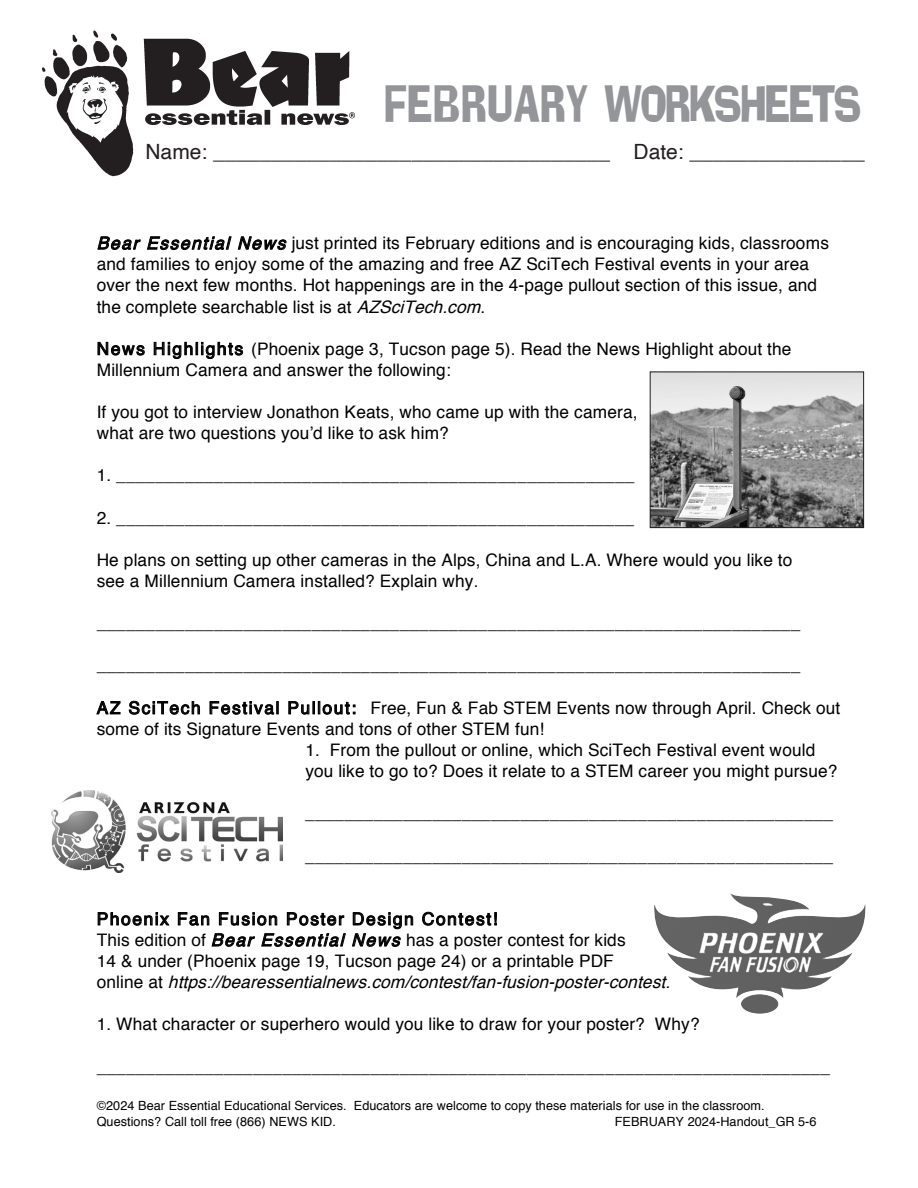
<style>
.page{position:relative;width:918px;height:1188px;background:#fff}
.page>*{position:absolute;margin:0;border:0;box-sizing:border-box;transform-origin:0 0}
.t1{font:51px "Ad Lib";letter-spacing:-.04em;color:#939598;scale:.74 1}
.t2{font:21px "Helvetica";color:#231f20}
.t3{font:17.25px/21.1px "Helvetica";letter-spacing:.01em;color:#000}
.t4{font:12.6px/15.3px "Helvetica";letter-spacing:.005em;color:#000}
.s1{font-style:italic}
</style>
<div class="page">
<img style="left:143px;top:38px;width:212px;height:87px">
<img style="left:42px;top:30px;width:92px;height:147px">
<img style="left:652px;top:374px;width:210px;height:152px">
<div style="left:650px;top:372px;width:214px;height:156px;border:1px solid #231f20"></div>
<img style="left:51px;top:790px;width:231px;height:82px">
<img style="left:654px;top:893px;width:212px;height:121px">
<p class="t1" style="left:384px;top:74px;width:646px">FEBRUARY WORKSHEETS</p>
<p class="t2" style="left:146px;top:135px;width:721px">Name: __________________________________ Date: _______________</p>
<p class="t3" style="left:97px;top:233px;width:734px"><span class="s1">BearEssentialNews</span>just printed its February editions and is encouraging kids, classrooms and families to enjoy some of the amazing and free AZ SciTech Festival events in your area over the next few months. Hot happenings are in the 4-page pullout section of this issue, and the complete searchable list is at <span class="s1">AZSciTech.com</span>.</p>
<p class="t3" style="left:97px;top:339px;width:696px">News Highlights (Phoenix page 3, Tucson page 5). Read the News Highlight about the<br>Millennium Camera and answer the following:</p>
<p class="t3" style="left:97px;top:402px;width:542px">If you got to interview Jonathon Keats, who came up with the camera, what are two questions you’d like to ask him?</p>
<p class="t3" style="left:97px;top:465px;width:539px">1. _____________________________________________________</p>
<p class="t3" style="left:97px;top:507px;width:539px">2. _____________________________________________________</p>
<p class="t3" style="left:97px;top:550px;width:697px">He plans on setting up other cameras in the Alps, China and L.A. Where would you like to see a Millennium Camera installed? Explain why.</p>
<p class="t3" style="left:97px;top:613px;width:705px">________________________________________________________________________</p>
<p class="t3" style="left:97px;top:655px;width:705px">________________________________________________________________________</p>
<p class="t3" style="left:97px;top:698px;width:745px">AZ SciTech Festival Pullout: Free, Fun &amp; Fab STEM Events now through April. Check out some of its Signature Events and tons of other STEM fun!</p>
<p class="t3" style="left:305px;top:740px;width:534px">1. From the pullout or online, which SciTech Festival event would you like to go to? Does it relate to a STEM career you might pursue?</p>
<p class="t3" style="left:305px;top:803px;width:529px">______________________________________________________</p>
<p class="t3" style="left:305px;top:846px;width:529px">______________________________________________________</p>
<p class="t3" style="left:97px;top:909px;width:582px">Phoenix Fan Fusion Poster Design Contest!<br>This edition of <span class="s1">BearEssentialNews</span>has a poster contest for kids<br>14 &amp; under (Phoenix page 19, Tucson page 24) or a printable PDF<br>o n l i n e a t <span class="s1">https://bearessentialnews.com/contest/fan-fusion-poster-contest.</span></p>
<p class="t3" style="left:97px;top:1014px;width:604px">1. What character or superhero would you like to draw for your poster? Why?</p>
<p class="t3" style="left:97px;top:1057px;width:735px">___________________________________________________________________________</p>
<p class="t4" style="left:97px;top:1099px;width:670px">©2024 Bear Essential Educational Services. Educators are welcome to copy these materials for use in the classroom.<br>Questions? Call toll free (866) NEWS KID.</p>
<p class="t4" style="left:615px;top:1114px;width:203px">FEBRUARY 2024-Handout_GR 5-6</p>
</div>
